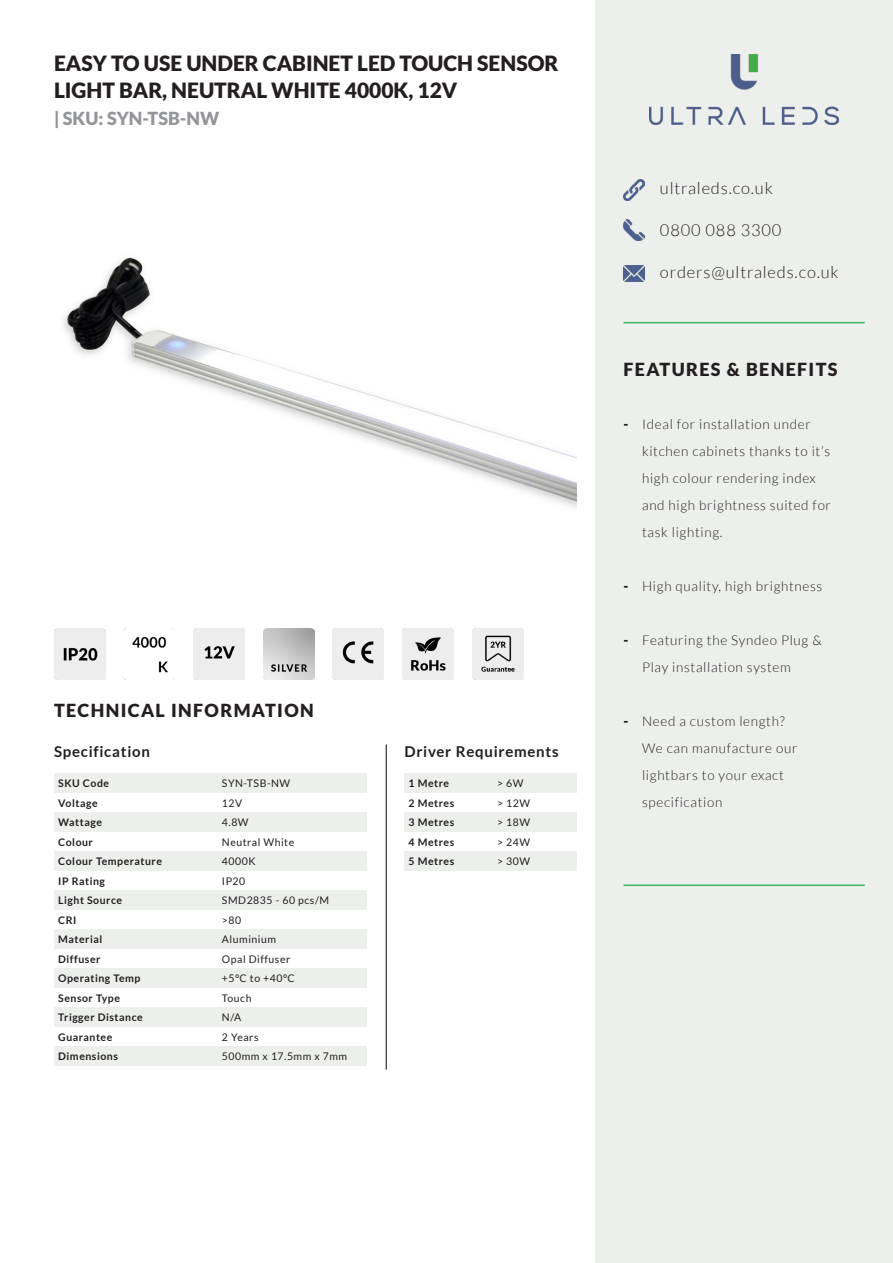
<style>
.page{position:relative;width:893px;height:1263px;background:#fff}
.page>*{position:absolute;margin:0;border:0;box-sizing:border-box;transform-origin:0 0}
.t1{font:900 21px/27px "Lato";color:#231f20}
.t2{font:900 18px "Lato";letter-spacing:.075em;color:#231f20}
.t3{font:900 18px "Lato";color:#939598}
.t4{font:300 16.5px "Lato";letter-spacing:.05em;color:#231f20}
.t5{font:700 15px "Lato";letter-spacing:.05em;color:#231f20}
.t6{font:300 13.5px/27px "Lato";letter-spacing:.05em;color:#231f20}
.t7{font:900 13.5px "Lato";color:#231f20}
.t8{font:700 10.5px "Lato";letter-spacing:.05em;color:#231f20}
.t9{font:10.5px "Lato";letter-spacing:.05em;color:#231f20}
</style>
<div class="page">
<div style="left:595px;top:0;width:298px;height:1263px;background:#edefed"></div>
<img style="left:649px;top:54px;width:190px;height:70px">
<img style="left:623px;top:179px;width:22px;height:21px">
<hr style="left:623px;top:322px;width:242px;height:1px;background:#41b757">
<img style="left:623px;top:219px;width:22px;height:21px">
<img style="left:623px;top:265px;width:22px;height:17px">
<hr style="left:623px;top:884px;width:242px;height:2px;background:#41b757">
<img style="left:63px;top:257px;width:514px;height:251px">
<img style="left:54px;top:629px;width:51px;height:51px">
<img style="left:124px;top:629px;width:51px;height:51px">
<img style="left:193px;top:629px;width:51px;height:51px">
<img style="left:263px;top:629px;width:51px;height:51px">
<img style="left:333px;top:629px;width:51px;height:51px">
<img style="left:403px;top:629px;width:51px;height:51px">
<img style="left:472px;top:629px;width:51px;height:51px">
<div style="left:54px;top:774px;width:313px;height:19px;background:#edefed"></div>
<div style="left:54px;top:813px;width:313px;height:19px;background:#edefed"></div>
<div style="left:54px;top:852px;width:313px;height:19px;background:#edefed"></div>
<div style="left:54px;top:891px;width:313px;height:19px;background:#edefed"></div>
<div style="left:54px;top:930px;width:313px;height:19px;background:#edefed"></div>
<div style="left:54px;top:968px;width:313px;height:20px;background:#edefed"></div>
<div style="left:54px;top:1007px;width:313px;height:20px;background:#edefed"></div>
<div style="left:54px;top:1046px;width:313px;height:20px;background:#edefed"></div>
<hr style="left:386px;top:745px;width:1px;height:324px;background:#231f20">
<div style="left:404px;top:774px;width:173px;height:19px;background:#edefed"></div>
<div style="left:404px;top:813px;width:173px;height:19px;background:#edefed"></div>
<div style="left:404px;top:852px;width:173px;height:19px;background:#edefed"></div>
<p class="t1" style="left:54px;top:49px;width:506px">EASY TO USE UNDER CABINET LED TOUCH SENSOR<br>LIGHT BAR, NEUTRAL WHITE 4000K, 12V</p>
<p class="t3" style="left:54px;top:108px;width:167px">| SKU: SYN-TSB-NW</p>
<p class="t2" style="left:54px;top:700px;width:261px">TECHNICAL INFORMATION</p>
<p class="t5" style="left:54px;top:743px;width:97px">Specification</p>
<p class="t8" style="left:58px;top:777px;width:52px">SKU Code</p>
<p class="t8" style="left:58px;top:797px;width:41px">Voltage</p>
<p class="t8" style="left:58px;top:816px;width:45px">Wattage</p>
<p class="t8" style="left:58px;top:836px;width:36px">Colour</p>
<p class="t8" style="left:58px;top:855px;width:105px">Colour Temperature</p>
<p class="t8" style="left:58px;top:875px;width:48px">IP Rating</p>
<p class="t8" style="left:58px;top:894px;width:65px">Light Source</p>
<p class="t8" style="left:58px;top:914px;width:20px">CRI</p>
<p class="t8" style="left:58px;top:933px;width:46px">Material</p>
<p class="t8" style="left:58px;top:953px;width:44px">Diffuser</p>
<p class="t8" style="left:58px;top:972px;width:84px">Operating Temp</p>
<p class="t8" style="left:58px;top:992px;width:63px">Sensor Type</p>
<p class="t8" style="left:58px;top:1011px;width:86px">Trigger Distance</p>
<p class="t8" style="left:58px;top:1031px;width:56px">Guarantee</p>
<p class="t8" style="left:58px;top:1050px;width:61px">Dimensions</p>
<p class="t9" style="left:222px;top:777px;width:70px">SYN-TSB-NW</p>
<p class="t9" style="left:222px;top:797px;width:22px">12V</p>
<p class="t9" style="left:222px;top:816px;width:28px">4.8W</p>
<p class="t9" style="left:222px;top:836px;width:74px">Neutral White</p>
<p class="t9" style="left:222px;top:855px;width:35px">4000K</p>
<p class="t9" style="left:222px;top:875px;width:25px">IP20</p>
<p class="t9" style="left:222px;top:894px;width:109px">SMD2835 - 60 pcs/M</p>
<p class="t9" style="left:222px;top:914px;width:21px">&gt;80</p>
<p class="t9" style="left:222px;top:933px;width:56px">Aluminium</p>
<p class="t9" style="left:222px;top:953px;width:70px">Opal Diffuser</p>
<p class="t9" style="left:222px;top:972px;width:74px">+5°C to +40°C</p>
<p class="t9" style="left:222px;top:992px;width:31px">Touch</p>
<p class="t9" style="left:222px;top:1011px;width:21px">N/A</p>
<p class="t9" style="left:222px;top:1031px;width:38px">2 Years</p>
<p class="t9" style="left:222px;top:1050px;width:127px">500mm x 17.5mm x 7mm</p>
<p class="t5" style="left:404px;top:743px;width:156px">Driver Requirements</p>
<p class="t8" style="left:409px;top:777px;width:42px">1 Metre</p>
<p class="t8" style="left:409px;top:797px;width:47px">2 Metres</p>
<p class="t8" style="left:409px;top:816px;width:47px">3 Metres</p>
<p class="t8" style="left:409px;top:836px;width:47px">4 Metres</p>
<p class="t8" style="left:409px;top:855px;width:47px">5 Metres</p>
<p class="t9" style="left:497px;top:777px;width:28px">&gt; 6W</p>
<p class="t9" style="left:497px;top:797px;width:35px">&gt; 12W</p>
<p class="t9" style="left:497px;top:816px;width:35px">&gt; 18W</p>
<p class="t9" style="left:497px;top:836px;width:35px">&gt; 24W</p>
<p class="t9" style="left:497px;top:855px;width:35px">&gt; 30W</p>
<p class="t4" style="left:660px;top:179px;width:114px">ultraleds.co.uk</p>
<p class="t4" style="left:660px;top:221px;width:123px">0800 088 3300</p>
<p class="t4" style="left:660px;top:263px;width:180px">orders@ultraleds.co.uk</p>
<p class="t2" style="left:623px;top:358px;width:216px">FEATURES &amp; BENEFITS</p>
<p class="t7" style="left:623px;top:416px;width:6px">-</p>
<p class="t6" style="left:642px;top:411px;width:190px">Ideal for installation under kitchen cabinets thanks to it’s high colour rendering index and high brightness suited for task lighting.</p>
<p class="t7" style="left:623px;top:578px;width:6px">-</p>
<p class="t6" style="left:642px;top:573px;width:182px">High quality, high brightness</p>
<p class="t7" style="left:623px;top:632px;width:6px">-</p>
<p class="t6" style="left:642px;top:627px;width:181px">Featuring the Syndeo Plug &amp;<br>Play installation system</p>
<p class="t7" style="left:623px;top:713px;width:6px">-</p>
<p class="t6" style="left:642px;top:708px;width:144px">Need a custom length?</p>
<p class="t6" style="left:642px;top:735px;width:157px">We can manufacture our lightbars to your exact specification</p>
</div>
